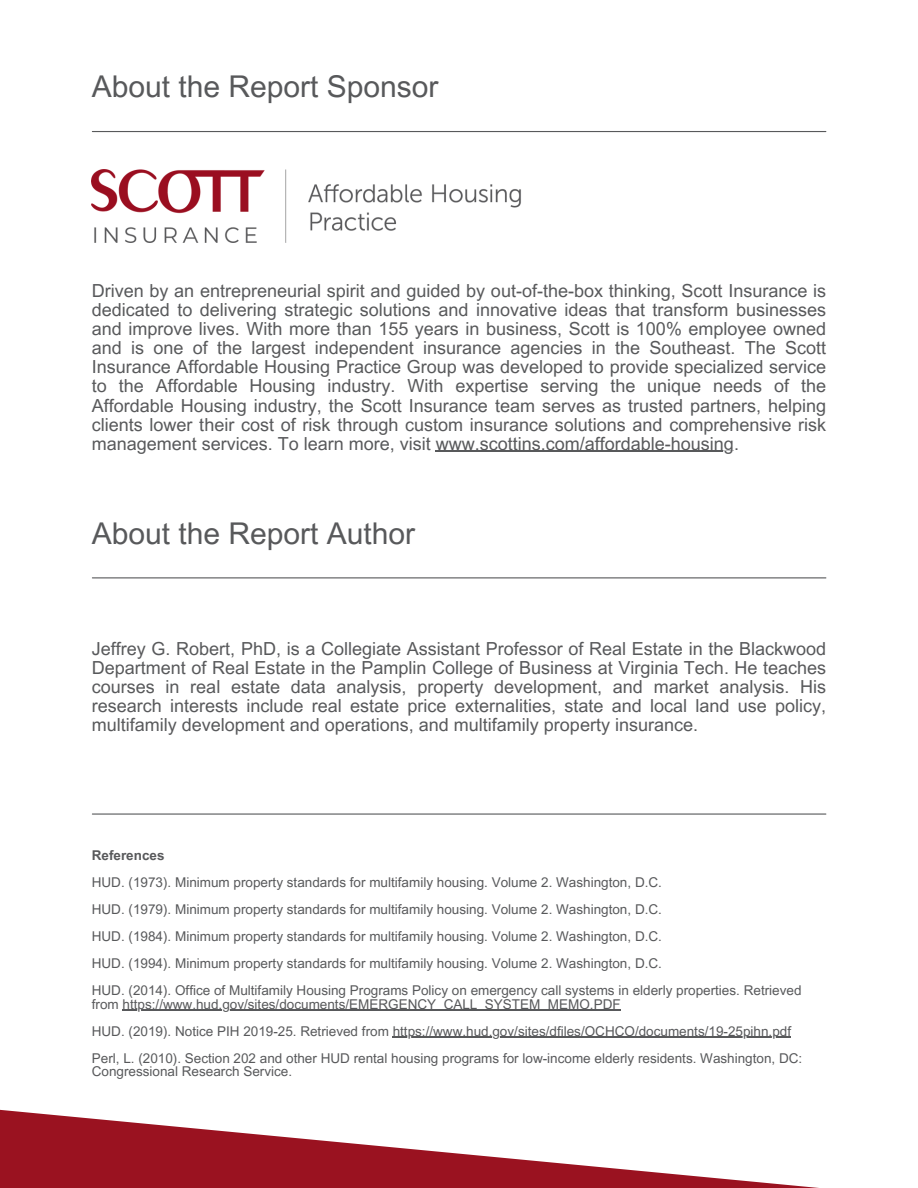
<style>
.page{position:relative;width:918px;height:1188px;background:#fff}
.page>*{position:absolute;margin:0;border:0;box-sizing:border-box;transform-origin:0 0}
.t1{font:30px "Arial MT Pro";color:#58595b}
.t2{font:18px/19.2px "Arial MT Pro";color:#58595b;text-align:justify}
.t3{font:13.5px/13.5px "Arial MT Pro";color:#58595b}
.t4{font:700 13.5px "Arial MT Pro";color:#58595b}
</style>
<div class="page">
<svg style="left:0;top:1110px;width:819px;height:78px"></svg>
<hr style="left:123px;top:1010px;width:498px;height:1px;background:#58595b">
<hr style="left:393px;top:1037px;width:398px;height:1px;background:#58595b">
<hr style="left:92px;top:131px;width:734px;height:1px;background:#58595b">
<hr style="left:92px;top:577px;width:734px;height:1px;background:#58595b">
<hr style="left:436px;top:451px;width:298px;height:1px;background:#58595b">
<hr style="left:92px;top:813px;width:734px;height:2px;background:#58595b">
<img style="left:92px;top:170px;width:429px;height:73px">
<p class="t1" style="left:92px;top:76px;width:348px">About the Report Sponsor</p>
<p class="t2" style="left:92px;top:283px;width:736px">Driven by an entrepreneurial spirit and guided by out-of-the-box thinking, Scott Insurance is dedicated to delivering strategic solutions and innovative ideas that transform businesses and improve lives. With more than 155 years in business, Scott is 100% employee owned and is one of the largest independent insurance agencies in the Southeast. The Scott Insurance Affordable Housing Practice Group was developed to provide specialized service to the Affordable Housing industry. With expertise serving the unique needs of the Affordable Housing industry, the Scott Insurance team serves as trusted partners, helping clients lower their cost of risk through custom insurance solutions and comprehensive risk management services. To learn more, visit www.scottins.com/affordable-housing.</p>
<p class="t1" style="left:92px;top:522px;width:325px">About the Report Author</p>
<p class="t2" style="left:92px;top:641px;width:736px">Jeffrey G. Robert, PhD, is a Collegiate Assistant Professor of Real Estate in the Blackwood Department of Real Estate in the Pamplin College of Business at Virginia Tech. He teaches courses in real estate data analysis, property development, and market analysis. His research interests include real estate price externalities, state and local land use policy, multifamily development and operations, and multifamily property insurance.</p>
<p class="t4" style="left:92px;top:850px;width:74px">References</p>
<p class="t3" style="left:92px;top:877px;width:572px">HUD. (1973). Minimum property standards for multifamily housing. Volume 2. Washington, D.C.</p>
<p class="t3" style="left:92px;top:904px;width:572px">HUD. (1979). Minimum property standards for multifamily housing. Volume 2. Washington, D.C.</p>
<p class="t3" style="left:92px;top:931px;width:572px">HUD. (1984). Minimum property standards for multifamily housing. Volume 2. Washington, D.C.</p>
<p class="t3" style="left:92px;top:958px;width:572px">HUD. (1994). Minimum property standards for multifamily housing. Volume 2. Washington, D.C.</p>
<p class="t3" style="left:92px;top:985px;width:711px">HUD. (2014). Office of Multifamily Housing Programs Policy on emergency call systems in elderly properties. Retrieved from https://www.hud.gov/sites/documents/EMERGENCY_CALL_SYSTEM_MEMO.PDF</p>
<p class="t3" style="left:92px;top:1026px;width:701px">HUD. (2019). Notice PIH 2019-25. Retrieved from https://www.hud.gov/sites/dfiles/OCHCO/documents/19-25pihn.pdf</p>
<p class="t3" style="left:92px;top:1053px;width:712px">Perl, L. (2010). Section 202 and other HUD rental housing programs for low-income elderly residents. Washington, DC:<br>Congressional Research Service.</p>
</div>
